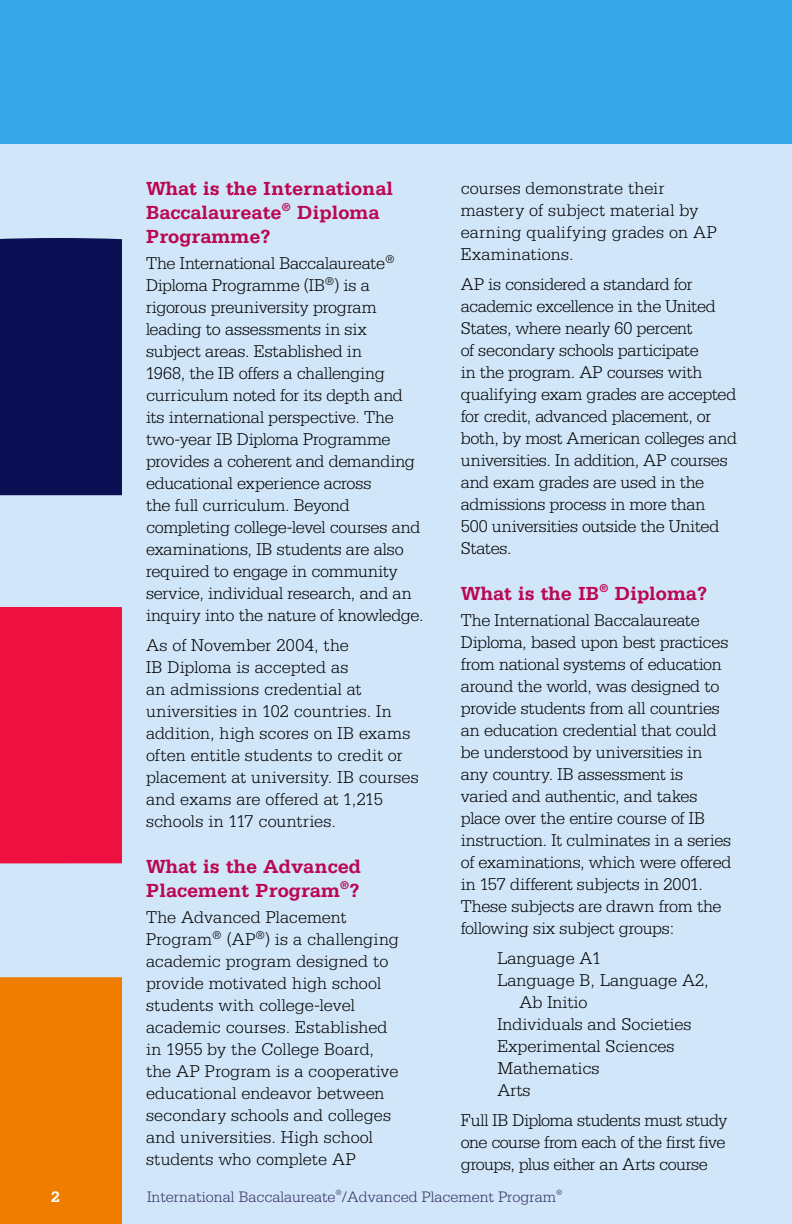
<style>
.page{position:relative;width:792px;height:1224px;background:#fff}
.page>*{position:absolute;margin:0;border:0;box-sizing:border-box;transform-origin:0 0}
.A_Head{font:700 20px/24px "Serifa Std";color:#bb0752}
.Text{font:300 18px/22px "Serifa Std";letter-spacing:-.005em;color:#000}
.Bullets{font:300 18px/22px "Serifa Std";color:#000}
.Text-2{font:300 18px/22px "Serifa Std";letter-spacing:.015em;color:#000}
.t1{font:300 16px "Serifa Std";color:#342e63}
.t2{font:700 16px "Serifa Std";color:#fff}
</style>
<div class="page">
<div style="left:0;top:144px;width:792px;height:1080px;background:#d1e6f9"></div>
<div style="left:0;top:238px;width:122px;height:257px;background:#0b1055"></div>
<div style="left:0;top:607px;width:122px;height:257px;background:#ed1041"></div>
<div style="left:0;top:977px;width:122px;height:247px;background:#ef7d01"></div>
<div style="left:0;top:0;width:792px;height:144px;background:#36a7e9"></div>
<p class="A_Head" style="left:146px;top:176px;width:249px">What is the International<br>Baccalaureate<sup>®</sup> Diploma<br>Programme?</p>
<p class="Text" style="left:146px;top:252px;width:279px">The International Baccalaureate<sup>® </sup>Diploma Programme (IB<sup>®</sup>) is a rigorous preuniversity program leading to assessments in six subject areas. Established in<br>1968, the IB offers a challenging curriculum noted for its depth and its international perspective. The two-year IB Diploma Programme provides a coherent and demanding educational experience across<br>the full curriculum. Beyond completing college-level courses and examinations, IB students are also required to engage in community service, individual research, and an inquiry into the nature of knowledge.</p>
<p class="Text" style="left:146px;top:634px;width:274px">As of November 2004, the<br>IB Diploma is accepted as<br>an admissions credential at universities in 102 countries. In addition, high scores on IB exams often entitle students to credit or placement at university. IB courses and exams are offered at 1,215 schools in 117 countries.</p>
<p class="A_Head" style="left:146px;top:854px;width:217px">What is the Advanced<br>Placement Program<sup>®</sup>?</p>
<p class="Text" style="left:146px;top:906px;width:254px">The Advanced Placement<br>Program<sup>®</sup> (AP<sup>®</sup>) is a challenging academic program designed to provide motivated high school students with college-level academic courses. Established in 1955 by the College Board, the AP Program is a cooperative educational endeavor between secondary schools and colleges and universities. High school students who complete AP</p>
<p class="Text-2" style="left:461px;top:177px;width:257px">courses demonstrate their mastery of subject material by earning qualifying grades on AP<br>Examinations.</p>
<p class="Text" style="left:461px;top:273px;width:278px">AP is considered a standard for academic excellence in the United<br>States, where nearly 60 percent<br>of secondary schools participate<br>in the program. AP courses with qualifying exam grades are accepted for credit, advanced placement, or both, by most American colleges and universities. In addition, AP courses and exam grades are used in the admissions process in more than<br>500 universities outside the United<br>States.</p>
<p class="A_Head" style="left:461px;top:581px;width:248px">What is the IB<sup>®</sup> Diploma?</p>
<p class="Text" style="left:461px;top:609px;width:272px">The International Baccalaureate Diploma, based upon best practices from national systems of education around the world, was designed to provide students from all countries an education credential that could be understood by universities in any country. IB assessment is varied and authentic, and takes place over the entire course of IB instruction. It culminates in a series of examinations, which were offered in 157 different subjects in 2001.<br>These subjects are drawn from the following six subject groups:</p>
<p class="Bullets" style="left:498px;top:947px;width:105px">Language A1</p>
<p class="Bullets" style="left:519px;top:969px;width:191px;text-indent:-22px">Language B, Language A2,<br>Ab Initio</p>
<p class="Bullets" style="left:498px;top:1013px;width:195px">Individuals and Societies</p>
<p class="Bullets" style="left:498px;top:1035px;width:178px">Experimental Sciences</p>
<p class="Bullets" style="left:498px;top:1057px;width:103px">Mathematics</p>
<p class="Bullets" style="left:498px;top:1079px;width:34px">Arts</p>
<p class="Text" style="left:461px;top:1109px;width:268px;text-align:justify">Full IB Diploma students must study one course from each of the first five groups, plus either an Arts course</p>
<p class="t2" style="left:51px;top:1187px;width:10px">2</p>
<p class="t1" style="left:147px;top:1188px;width:417px">International Baccalaureate<sup>®</sup>/Advanced Placement Program<sup>®</sup></p>
</div>
